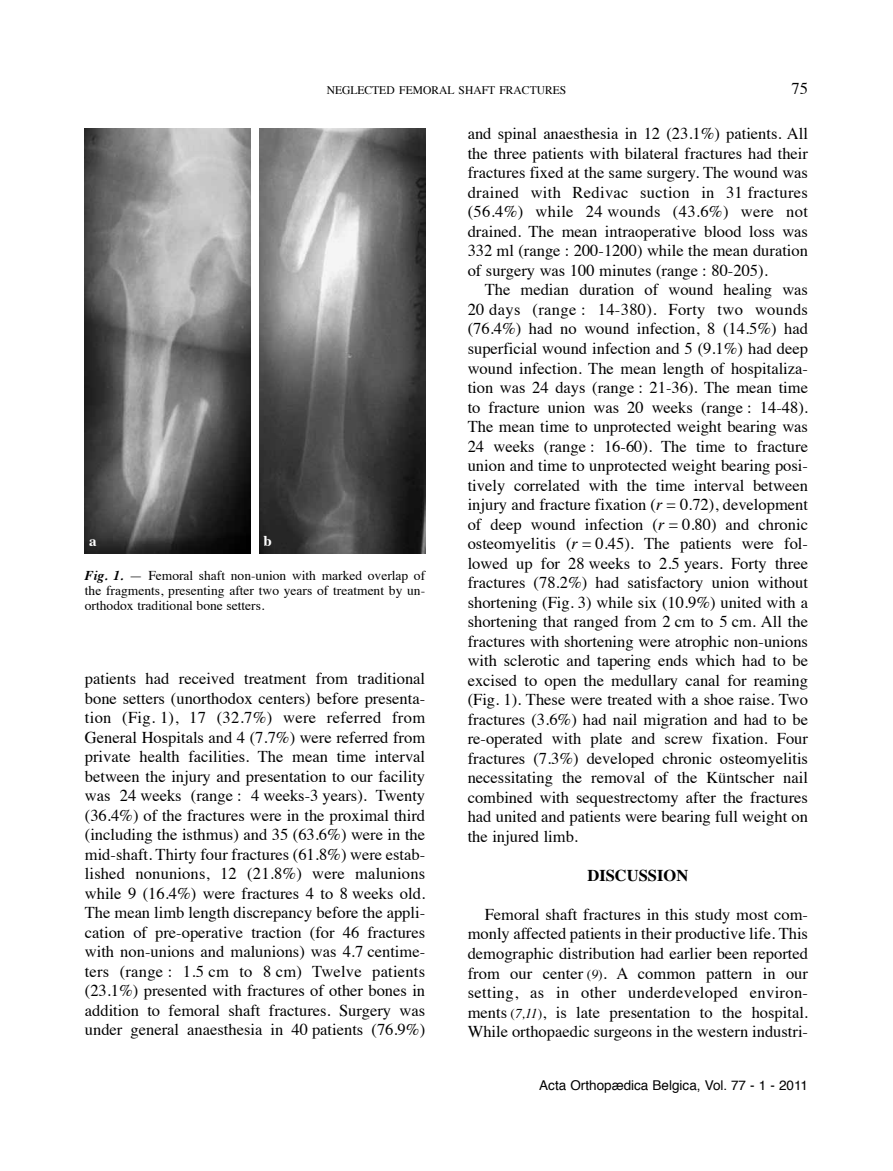
<style>
.page{position:relative;width:893px;height:1171px;background:#fff}
.page>*{position:absolute;margin:0;border:0;box-sizing:border-box;transform-origin:0 0}
.t1{font:16.5px/19.5px "Times";color:#000;text-align:justify}
.t2{font:700 16.5px "Times";color:#000}
.t3{font:700 15px "Times";color:#fff}
.t4{font:13.5px/15px "Times";color:#000;text-align:justify}
.t5{font:13.5px "Helvetica";color:#000}
.t6{font:11.55px "Times";color:#000}
.s1{font-weight:700;font-style:italic}
.s2{font-style:italic}
.s3{font-size:13.5px}
.s4{font-style:italic;font-size:13.5px}
</style>
<div class="page">
<img style="left:85px;top:128px;width:166px;height:425px">
<img style="left:259px;top:128px;width:166px;height:425px">
<p class="t6" style="left:327px;top:85px;width:241px">NEgLECTED FEMORAL SHAFT FRACTURES</p>
<p class="t1" style="left:791px;top:80px;width:18px">75</p>
<p class="t3" style="left:89px;top:535px;width:9px">a</p>
<p class="t3" style="left:263px;top:535px;width:10px">b</p>
<p class="t4" style="left:85px;top:568px;width:342px"><span class="s1">Fig. 1.</span> — Femoral shaft non-union with marked overlap of the fragments, presenting after two years of treatment by un&shy;orthodox traditional bone setters.</p>
<p class="t1" style="left:85px;top:670px;width:342px">patients had received treatment from traditional bone setters (unorthodox centers) before presenta&shy;tion (Fig. 1), 17 (32.7%) were referred from general Hospitals and 4 (7.7%) were referred from private health facilities. The mean time interval between the injury and presentation to our facility was 24 weeks (range : 4 weeks-3 years). Twenty (36.4%) of the fractures were in the proximal third (including the isthmus) and 35 (63.6%) were in the mid-shaft. Thirty four fractures (61.8%) were estab&shy;lished nonunions, 12 (21.8%) were malunions while 9 (16.4%) were fractures 4 to 8 weeks old.<br>The mean limb length discrepancy before the appli&shy;cation of pre-operative traction (for 46 fractures with non-unions and malunions) was 4.7 centime&shy;ters (range : 1.5 cm to 8 cm) Twelve patients (23.1%) presented with fractures of other bones in addition to femoral shaft fractures. Surgery was under general anaesthesia in 40 patients (76.9%)</p>
<p class="t1" style="left:467px;top:125px;width:342px">and spinal anaesthesia in 12 (23.1%) patients. All the three patients with bilateral fractures had their fractures fixed at the same surgery. The wound was drained with Redivac suction in 31 fractures (56.4%) while 24 wounds (43.6%) were not drained. The mean intraoperative blood loss was 332 ml (range : 200-1200) while the mean duration of surgery was 100 minutes (range : 80-205).</p>
<p class="t1" style="left:467px;top:281px;width:342px;text-indent:17px">The median duration of wound healing was 20 days (range : 14-380). Forty two wounds (76.4%) had no wound infection, 8 (14.5%) had superficial wound infection and 5 (9.1%) had deep wound infection. The mean length of hospitaliza&shy;tion was 24 days (range : 21-36). The mean time to fracture union was 20 weeks (range : 14-48).<br>The mean time to unprotected weight bearing was 24 weeks (range : 16-60). The time to fracture union and time to unprotected weight bearing posi&shy;tively correlated with the time interval between injury and fracture fixation (<span class="s2">r</span> = 0.72), development of deep wound infection (<span class="s2">r</span> = 0.80) and chronic osteomyelitis (<span class="s2">r</span> = 0.45). The patients were fol&shy;lowed up for 28 weeks to 2.5 years. Forty three fractures (78.2%) had satisfactory union without shortening (Fig. 3) while six (10.9%) united with a shortening that ranged from 2 cm to 5 cm. All the fractures with shortening were atrophic non-unions with sclerotic and tapering ends which had to be excised to open the medullary canal for reaming (Fig. 1). These were treated with a shoe raise. Two fractures (3.6%) had nail migration and had to be re-operated with plate and screw fixation. Four fractures (7.3%) developed chronic osteomyelitis necessitating the removal of the küntscher nail combined with sequestrectomy after the fractures had united and patients were bearing full weight on the injured limb.</p>
<p class="t2" style="left:587px;top:868px;width:102px">DISCUSSION</p>
<p class="t1" style="left:467px;top:905px;width:342px;text-indent:17px">Femoral shaft fractures in this study most com&shy;monly affected patients in their productive life. This demographic distribution had earlier been reported from our center <span class="s3">(</span><span class="s4">9</span><span class="s3">)</span>. A common pattern in our setting, as in other underdeveloped environ&shy;ments <span class="s3">(</span><span class="s4">7,11</span><span class="s3">)</span>, is late presentation to the hospital.<br>While orthopaedic surgeons in the western industri-</p>
<p class="t5" style="left:539px;top:1079px;width:270px">Acta Orthopædica Belgica, Vol. 77 - 1 - 2011</p>
</div>
